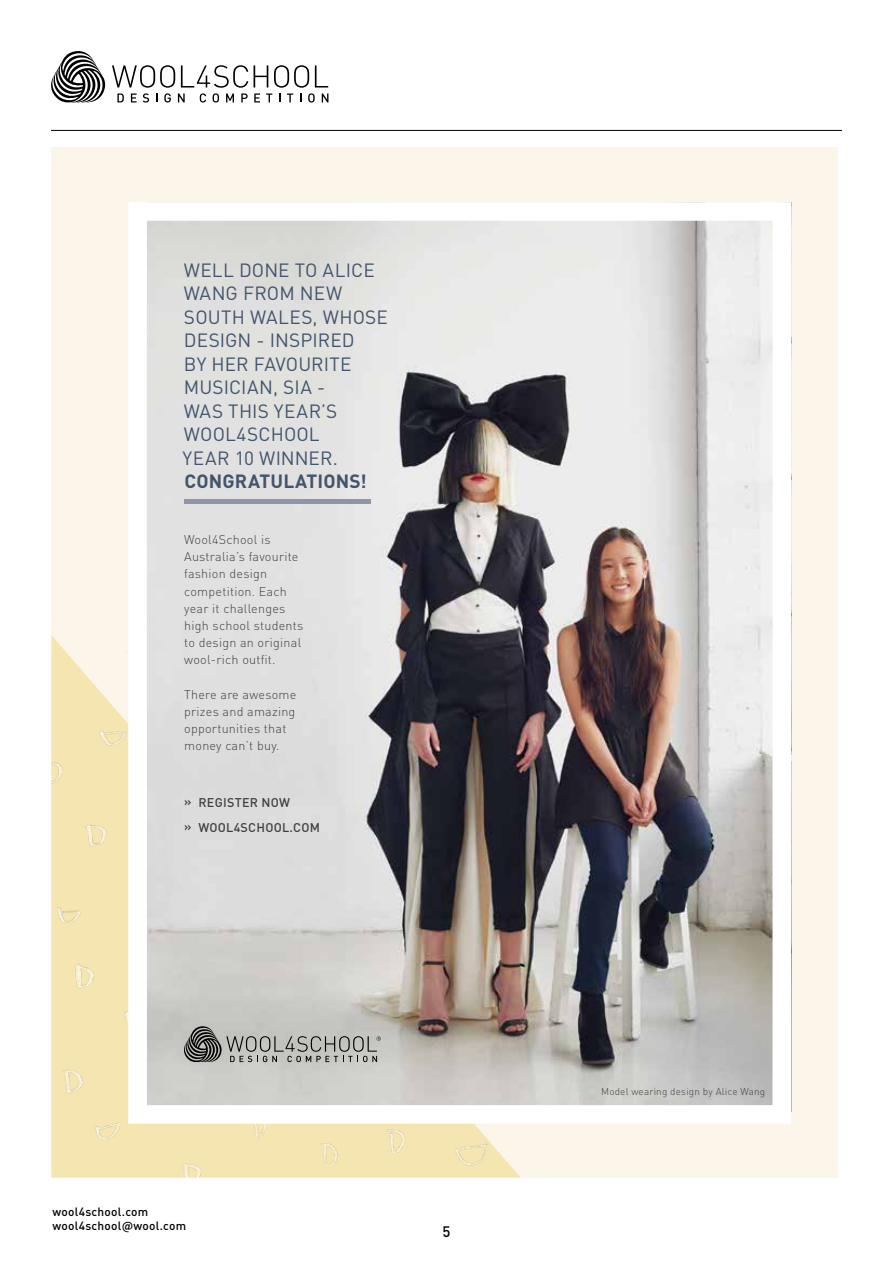
<style>
.page{position:relative;width:893px;height:1263px;background:#fff}
.page>*{position:absolute;margin:0;border:0;box-sizing:border-box;transform-origin:0 0}
.t1{font:18.9px/23.4px "DIN";letter-spacing:.005em;color:#43546c}
.t2{font:700 18.9px "DIN";letter-spacing:.005em;color:#43546c}
.t3{font:500 15px "DINOT";color:#000}
.t4{font:300 12.6px/17.1px "DIN";letter-spacing:.02em;color:#414042}
.t5{font:500 12.6px/24.6px "DIN";letter-spacing:.02em;color:#414042}
.t6{font:500 11.85px/14.2px "DINOT";letter-spacing:.02em;color:#000}
.t7{font:300 9.9px "DIN";letter-spacing:.02em;color:#414042}
</style>
<div class="page">
<svg style="left:51px;top:51px;width:55px;height:52px"></svg>
<svg style="left:112px;top:65px;width:136px;height:38px"></svg>
<svg style="left:254px;top:65px;width:74px;height:38px"></svg>
<hr style="left:51px;top:130px;width:791px;height:1px;background:#000">
<div style="left:51px;top:147px;width:787px;height:1030px;background:#fbf6e9"></div>
<img style="left:51px;top:647px;width:468px;height:530px">
<img style="left:147px;top:221px;width:625px;height:884px">
<div style="left:128px;top:202px;width:663px;height:922px;border:18px solid #fff"></div>
<svg style="left:183px;top:1024px;width:198px;height:39px"></svg>
<hr style="left:184px;top:499px;width:187px;height:4px;background:#8f95a6">
<h1 class="t1" style="left:182px;top:258px;width:207px">WELL DONE TO ALICE<br>WANG FROM NEW<br>SOUTH WALES, WHOSE<br>DESIGN - INSPIRED<br>BY HER FAVOURITE<br>MUSICIAN, SIA -<br>WAS THIS YEAR’S<br>WOOL4SCHOOL<br>YEAR 10 WINNER.</h1>
<h1 class="t2" style="left:184px;top:469px;width:184px">CONGRATULATIONS!</h1>
<p class="t4" style="left:184px;top:531px;width:121px">Wool4School is<br>Australia’s favourite fashion design competition. Each year it challenges high school students to design an original wool-rich outfit.</p>
<p class="t4" style="left:184px;top:685px;width:114px">There are awesome prizes and amazing opportunities that money can’t buy.</p>
<p class="t5" style="left:184px;top:790px;width:137px">» REGISTER NOW<br>» WOOL4SCHOOL.COM</p>
<p class="t6" style="left:53px;top:1204px;width:135px">wool4school.com wool4school@wool.com</p>
<p class="t3" style="left:442px;top:1222px;width:9px">5</p>
<p class="t7" style="left:601px;top:1086px;width:166px">Model wearing design by Alice Wang</p>
</div>
